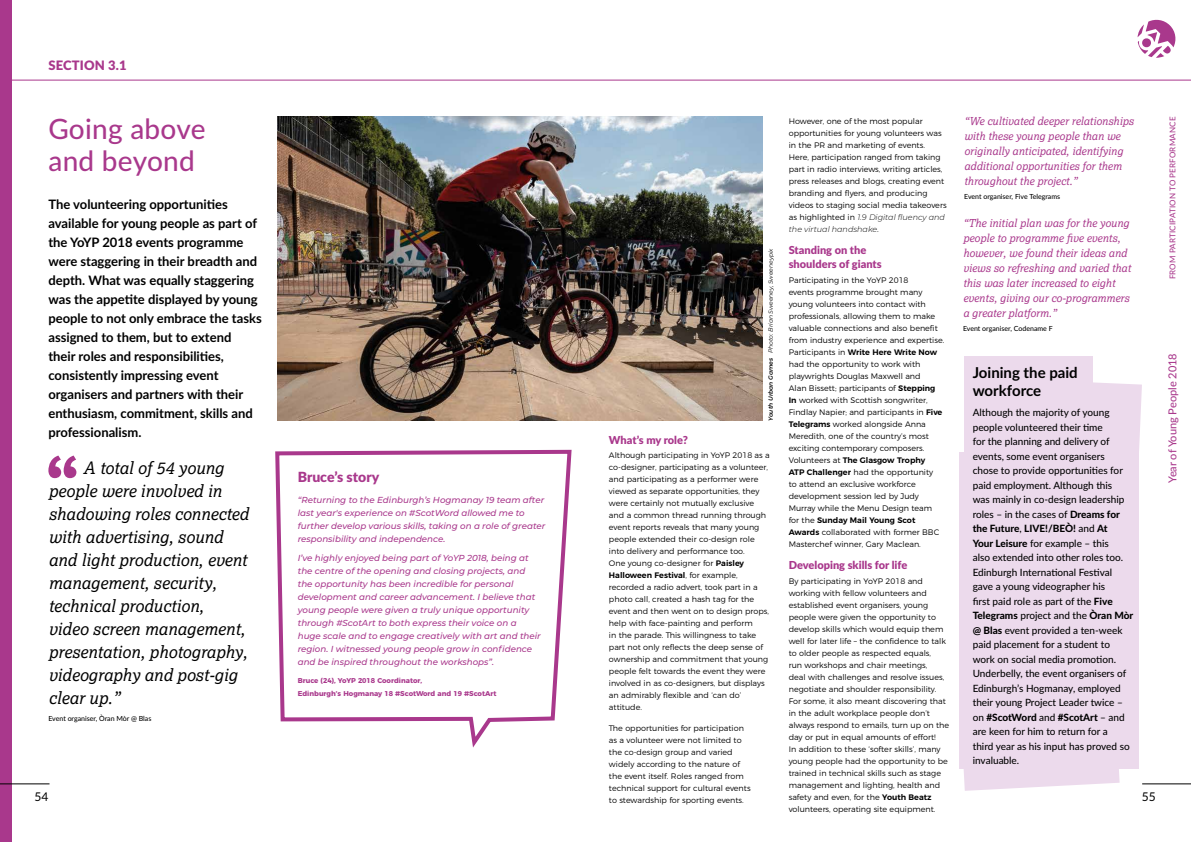
<style>
.page{position:relative;width:1191px;height:842px;background:#fff}
.page>*{position:absolute;margin:0;border:0;box-sizing:border-box;transform-origin:0 0}
.t1{font:500 28px/32px "Lato";letter-spacing:.01em;color:#a9388c}
.t2{font:italic 17px/23px "Lexia";color:#000}
.t3{font:700 15px "Lato";color:#000}
.t4{font:900 14px "Lato";color:#a9388c}
.t5{font:700 13px/19px "Lato";color:#000}
.t6{font:900 13px "Lato";letter-spacing:.01em;color:#a9388c}
.t7{font:12px "Lato";color:#000}
.t8{font:italic 11px/15px "Lexia";color:#a9388c}
.t9{font:900 11px/13.5px "Lato";color:#a9388c}
.t10{font:500 11px "Lato";color:#a9388c}
.t11{font:500 10px/14.5px "Lato";color:#000}
.t12{font:italic 500 8.7px/13px "Montserrat";color:#a9388c}
.t13{font:300 8px/12px "Montserrat";color:#000}
.t14{font:500 8px "Lato";letter-spacing:.02em;color:#a9388c}
.t15{font:500 7px "Lato";color:#000}
.t16{font:700 7px/13px "Montserrat";color:#a9388c}
.t17{font:italic 6px "Montserrat";color:#000}
.s1{font-weight:800}
.s2{font-style:italic}
.s3{font-weight:600}
</style>
<div class="page">
<div style="left:963px;top:356px;width:129px;height:174px;background:#ecdaec"></div>
<svg style="left:1092px;top:379px;width:50px;height:321px;fill:#ecdaec"></svg>
<div style="left:959px;top:452px;width:179px;height:316px;background:#ecdaec"></div>
<svg style="left:1137px;top:19px;width:39px;height:39px"></svg>
<div style="left:0;top:0;width:12px;height:842px;background:#a9388c"></div>
<hr style="left:7px;top:80px;width:1184px;height:1px;background:#a9388c">
<hr style="left:1142px;top:784px;width:49px;height:1px;background:#000">
<hr style="left:0;top:784px;width:50px;height:1px;background:#000">
<svg style="left:48px;top:455px;width:29px;height:23px"></svg>
<img style="left:278px;top:117px;width:485px;height:304px">
<svg style="left:275px;top:449px;width:297px;height:299px"></svg>
<svg style="left:962px;top:768px;width:157px;height:23px"></svg>
<p class="t6" style="left:48px;top:55px;width:80px">SECTION 3.1</p>
<p class="t8" style="left:964px;top:113px;width:171px">“We cultivated deeper relationships with these young people than we originally anticipated, identifying additional opportunities for them throughout the project.”</p>
<p class="t15" style="left:964px;top:192px;width:98px">Event organiser, Five Telegrams</p>
<p class="t8" style="left:963px;top:215px;width:168px">“The initial plan was for the young</p>
<p class="t8" style="left:963px;top:230px;width:159px">people to programme five events,</p>
<p class="t8" style="left:963px;top:245px;width:169px">however, we found their ideas and views so refreshing and varied that this was later increased to eight events, giving our co-programmers a greater platform.”</p>
<p class="t15" style="left:963px;top:323px;width:91px">Event organiser, Codename F</p>
<p class="t3" style="left:972px;top:362px;width:107px">Joining the paid</p>
<p class="t3" style="left:972px;top:380px;width:70px">workforce</p>
<p class="t11" style="left:972px;top:405px;width:138px">Although the majority of young</p>
<p class="t11" style="left:972px;top:420px;width:132px">people volunteered their time</p>
<p class="t11" style="left:972px;top:434px;width:138px">for the planning and delivery of events, some event organisers</p>
<p class="t11" style="left:972px;top:463px;width:152px">chose to provide opportunities for</p>
<p class="t11" style="left:972px;top:478px;width:153px">paid employment. Although this was mainly in co-design leadership roles – in the cases of <span class="s1">Dreams for the Future</span>, <span class="s1">LIVE!/BEÒ!</span> and <span class="s1">At<br>Your Leisure</span> for example – this also extended into other roles too.</p>
<p class="t11" style="left:972px;top:565px;width:141px">Edinburgh International Festival</p>
<p class="t11" style="left:972px;top:579px;width:134px">gave a young videographer his</p>
<p class="t11" style="left:972px;top:594px;width:162px">first paid role as part of the <span class="s1">Five<br>Telegrams</span> project and the <span class="s1">Òran Mòr @ Blas</span> event provided a ten-week paid placement for a student to</p>
<p class="t11" style="left:972px;top:652px;width:145px">work on social media promotion.</p>
<p class="t11" style="left:972px;top:666px;width:155px">Underbelly, the event organisers of<br>Edinburgh’s Hogmanay, employed their young Project Leader twice – on <span class="s1">#ScotWord</span> and <span class="s1">#ScotArt</span> – and are keen for him to return for a</p>
<p class="t11" style="left:972px;top:739px;width:158px">third year as his input has proved so invaluable.</p>
<p class="t13" style="left:788px;top:115px;width:159px">However, one of the most popular opportunities for young volunteers was in the PR and marketing of events.<br>Here, participation ranged from taking part in radio interviews, writing articles, press releases and blogs, creating event branding and fyers, and producing videos to staging social media takeovers as highlighted in <span class="s2">1.9 Digital fuency and the virtual handshake</span>.</p>
<p class="t9" style="left:788px;top:243px;width:94px">Standing on the shoulders of giants</p>
<p class="t13" style="left:788px;top:273px;width:157px">Participating in the YoYP 2018<br>events programme brought many young volunteers into contact with professionals, allowing them to make valuable connections and also beneft from industry experience and expertise.<br>Participants in <span class="s3">Write Here Write Now </span>had the opportunity to work with playwrights Douglas Maxwell and<br>Alan Bissett; participants of <span class="s3">Stepping In</span> worked with Scottish songwriter, Findlay Napier; and participants in <span class="s3">Five Telegrams</span> worked alongside Anna Meredith, one of the country’s most exciting contemporary composers.<br>Volunteers at <span class="s3">The Glasgow Trophy<br>ATP Challenger</span> had the opportunity<br>to attend an exclusive workforce development session led by Judy Murray while the Menu Design team for the <span class="s3">Sunday Mail Young Scot Awards</span> collaborated with former BBC Masterchef winner, Gary Maclean.</p>
<p class="t9" style="left:788px;top:558px;width:120px">Developing skills for life</p>
<p class="t13" style="left:788px;top:574px;width:162px">By participating in YoYP 2018 and working with fellow volunteers and established event organisers, young people were given the opportunity to develop skills which would equip them well for later life – the confdence to talk to older people as respected equals,<br>run workshops and chair meetings,<br>deal with challenges and resolve issues, negotiate and shoulder responsibility.<br>For some, it also meant discovering that in the adult workplace people don’t always respond to emails, turn up on the day or put in equal amounts of effort!<br>In addition to these ‘softer skills’, many young people had the opportunity to be trained in technical skills such as stage management and lighting, health and safety and even, for the <span class="s3">Youth Beatz </span>volunteers, operating site equipment.</p>
<h1 class="t1" style="left:48px;top:112px;width:159px">Going above and beyond</h1>
<p class="t5" style="left:48px;top:194px;width:210px">The volunteering opportunities available for young people as part of the YoYP 2018 events programme</p>
<p class="t5" style="left:48px;top:251px;width:210px">were staggering in their breadth and</p>
<p class="t5" style="left:48px;top:270px;width:215px">depth. What was equally staggering was the appetite displayed by young people to not only embrace the tasks</p>
<p class="t5" style="left:48px;top:327px;width:184px">assigned to them, but to extend</p>
<p class="t5" style="left:48px;top:346px;width:177px">their roles and responsibilities, consistently impressing event</p>
<p class="t5" style="left:48px;top:384px;width:196px">organisers and partners with their</p>
<p class="t5" style="left:48px;top:403px;width:206px">enthusiasm, commitment, skills and professionalism.</p>
<p class="t2" style="left:48px;top:456px;width:202px;text-indent:35px">A total of 54 young people were involved in shadowing roles connected with advertising, sound and light production, event management, security, technical production,<br>video screen management, presentation, photography, videography and post-gig clear up.”</p>
<p class="t15" style="left:48px;top:713px;width:104px">Event organiser, Òran Mòr @ Blas</p>
<p class="t17" style="left:766px;top:421px;width:175px;rotate:-90deg"><span class="s3">Youth Urban Games</span> Photo: Brian Sweeney, Sweeneypix</p>
<p class="t9" style="left:609px;top:432px;width:80px">What’s my role?</p>
<p class="t13" style="left:609px;top:449px;width:162px">Although participating in YoYP 2018 as a co-designer, participating as a volunteer, and participating as a performer were viewed as separate opportunities, they were certainly not mutually exclusive and a common thread running through event reports reveals that many young people extended their co-design role into delivery and performance too.<br>One young co-designer for <span class="s3">Paisley Halloween Festival</span>, for example, recorded a radio advert, took part in a photo call, created a hash tag for the event and then went on to design props, help with face-painting and perform<br>in the parade. This willingness to take part not only refects the deep sense of ownership and commitment that young people felt towards the event they were involved in as co-designers, but displays an admirably fexible and ‘can do’ attitude.</p>
<p class="t13" style="left:609px;top:721px;width:143px">The opportunities for participation as a volunteer were not limited to the co-design group and varied widely according to the nature of the event itself. Roles ranged from technical support for cultural events to stewardship for sporting events.</p>
<p class="t4" style="left:298px;top:466px;width:83px">Bruce’s story</p>
<p class="t12" style="left:298px;top:493px;width:249px">“Returning to the Edinburgh’s Hogmanay 19 team after last year's experience on #ScotWord allowed me to further develop various skills, taking on a role of greater responsibility and independence.</p>
<p class="t12" style="left:298px;top:551px;width:245px">I’ve highly enjoyed being part of YoYP 2018, being at the centre of the opening and closing projects, and the opportunity has been incredible for personal development and career advancement. I believe that young people were given a truly unique opportunity through #ScotArt to both express their voice on a huge scale and to engage creatively with art and their region. I witnessed young people grow in confdence and be inspired throughout the workshops”.</p>
<p class="t16" style="left:298px;top:674px;width:200px">Bruce (24), YoYP 2018 Coordinator,<br>Edinburgh’s Hogmanay 18 #ScotWord and 19 #ScotArt</p>
<h3 class="t7" style="left:34px;top:788px;width:15px">54</h3>
<h3 class="t7" style="left:1141px;top:788px;width:15px">55</h3>
<p class="t14" style="left:1166px;top:279px;width:164px;rotate:-90deg">FROM PARTICIPATION TO PERFORMANCE</p>
<h3 class="t10" style="left:1164px;top:483px;width:131px;rotate:-90deg">Year of Young People 2018</h3>
</div>
